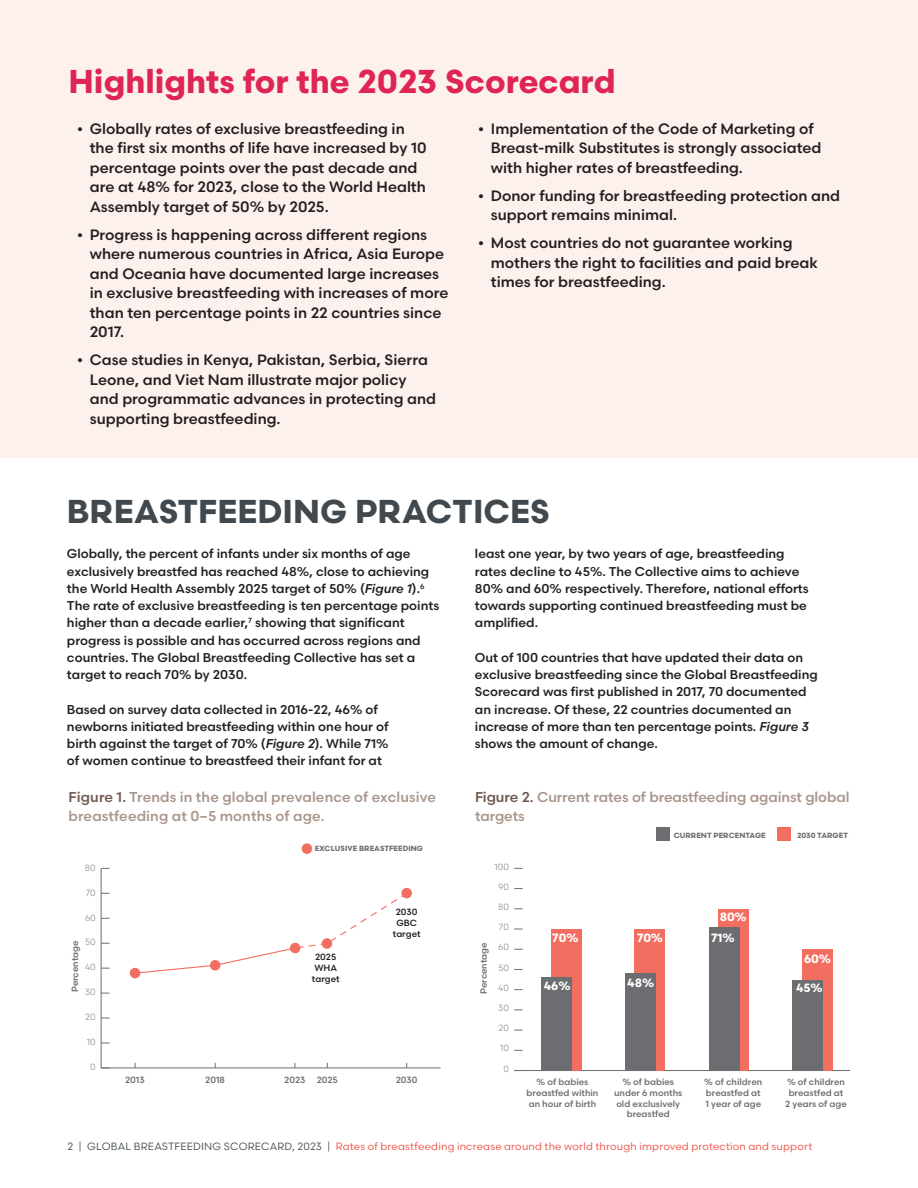
<style>
.page{position:relative;width:918px;height:1188px;background:#fff}
.page>*{position:absolute;margin:0;border:0;box-sizing:border-box;transform-origin:0 0}
.main_heading{font:700 33px "Scandia";color:#de2553}
.main_heading-2{font:700 33px "Scandia";color:#41494e}
.t1{font:500 15px/19.5px "Scandia";color:#231f20}
.country_stats{font:500 14.25px/19.5px "Scandia";color:#a9968c}
.copy{font:500 12.75px/17.2px "Scandia";color:#231f20}
.t2{font:700 12px/20.9px "Scandia";letter-spacing:-.015em;color:#fff}
.t3{font:10.5px "Scandia";letter-spacing:.02em;color:#ef4d41}
.t4{font:500 9px/10.8px "Scandia";color:#6c6d70;text-align:center}
.t5{font:9px "Scandia";color:#939598}
.t6{font:500 9px/10.8px "Scandia";color:#231f20;text-align:center}
.t7{font:700 7.5px "Scandia";color:#6c6d70}
.s1{font-style:italic}
.s2{color:#705951}
.s3{color:#41494e}
</style>
<div class="page">
<hr style="left:514px;top:1070px;width:336px;height:1px;background:#6c6d70">
<div style="left:803px;top:950px;width:30px;height:121px;background:#f26e61"></div>
<div style="left:719px;top:909px;width:30px;height:162px;background:#f26e61"></div>
<div style="left:635px;top:929px;width:30px;height:142px;background:#f26e61"></div>
<div style="left:551px;top:929px;width:30px;height:142px;background:#f26e61"></div>
<div style="left:793px;top:980px;width:30px;height:91px;background:#6c6d70"></div>
<div style="left:709px;top:927px;width:30px;height:144px;background:#6c6d70"></div>
<div style="left:625px;top:973px;width:30px;height:98px;background:#6c6d70"></div>
<div style="left:541px;top:978px;width:30px;height:93px;background:#6c6d70"></div>
<div style="left:656px;top:827px;width:13px;height:13px;background:#6c6d70"></div>
<div style="left:778px;top:827px;width:13px;height:13px;background:#f26e61"></div>
<hr style="left:101px;top:1068px;width:340px;height:1px;background:#6c6d70">
<hr style="left:101px;top:868px;width:1px;height:200px;background:#6c6d70">
<svg style="left:134px;top:895px;width:274px;height:79px"></svg>
<div style="left:302px;top:843px;width:10px;height:11px;background:#f26e61;border-radius:50%"></div>
<div style="left:401px;top:888px;width:11px;height:10px;background:#f26e61;border-radius:50%"></div>
<div style="left:322px;top:938px;width:10px;height:11px;background:#f26e61;border-radius:50%"></div>
<div style="left:290px;top:943px;width:10px;height:10px;background:#f26e61;border-radius:50%"></div>
<div style="left:210px;top:960px;width:10px;height:11px;background:#f26e61;border-radius:50%"></div>
<div style="left:130px;top:968px;width:10px;height:10px;background:#f26e61;border-radius:50%"></div>
<div style="left:0;top:0;width:917px;height:457px;background:#fdf1ee"></div>
<p class="main_heading" style="left:69px;top:60px;width:549px">Highlights for the 2023 Scorecard</p>
<p class="t1" style="left:90px;top:118px;width:338px;text-indent:-13px">• Globally rates of exclusive breastfeeding in the first six months of life have increased by 10 percentage points over the past decade and are at 48% for 2023, close to the World Health Assembly target of 50% by 2025.</p>
<p class="t1" style="left:90px;top:224px;width:360px;text-indent:-13px">• Progress is happening across different regions where numerous countries in Africa, Asia Europe and Oceania have documented large increases in exclusive breastfeeding with increases of more than ten percentage points in 22 countries since 2017.</p>
<p class="t1" style="left:90px;top:350px;width:348px;text-indent:-13px">• Case studies in Kenya, Pakistan, Serbia, Sierra Leone, and Viet Nam illustrate major policy and programmatic advances in protecting and supporting breastfeeding.</p>
<p class="t1" style="left:491px;top:118px;width:332px;text-indent:-13px">• Implementation of the Code of Marketing of<br>Breast-milk Substitutes is strongly associated with higher rates of breastfeeding.</p>
<p class="t1" style="left:491px;top:185px;width:351px;text-indent:-13px">• Donor funding for breastfeeding protection and support remains minimal.</p>
<p class="t1" style="left:491px;top:233px;width:329px;text-indent:-13px">• Most countries do not guarantee working mothers the right to facilities and paid break times for breastfeeding.</p>
<p class="main_heading-2" style="left:67px;top:490px;width:484px">BREASTFEEDING PRACTICES</p>
<p class="copy" style="left:67px;top:545px;width:374px">Globally, the percent of infants under six months of age exclusively breastfed has reached 48%, close to achieving the World Health Assembly 2025 target of 50% (<span class="s1">Figure 1</span>).<sup>6<br></sup>The rate of exclusive breastfeeding is ten percentage points higher than a decade earlier,<sup>7</sup> showing that significant progress is possible and has occurred across regions and countries. The Global Breastfeeding Collective has set a target to reach 70% by 2030.</p>
<p class="copy" style="left:67px;top:700px;width:323px">Based on survey data collected in 2016-22, 46% of newborns initiated breastfeeding within one hour of birth against the target of 70% (<span class="s1">Figure 2</span>). While 71% of women continue to breastfeed their infant for at</p>
<p class="copy" style="left:475px;top:545px;width:335px">least one year, by two years of age, breastfeeding rates decline to 45%. The Collective aims to achieve 80% and 60% respectively. Therefore, national efforts towards supporting continued breastfeeding must be amplified.</p>
<p class="copy" style="left:475px;top:649px;width:344px">Out of 100 countries that have updated their data on exclusive breastfeeding since the Global Breastfeeding Scorecard was first published in 2017, 70 documented an increase. Of these, 22 countries documented an increase of more than ten percentage points. <span class="s1">Figure 3 </span>shows the amount of change.</p>
<p class="country_stats" style="left:69px;top:787px;width:369px"><span class="s2">Figure 1.</span> Trends in the global prevalence of exclusive breastfeeding at 0–5 months of age.</p>
<p class="country_stats" style="left:475px;top:787px;width:376px"><span class="s2">Figure 2.</span> Current rates of breastfeeding against global targets</p>
<p class="country_stats" style="left:70px;top:790px;width:364px">Figure 1. Trends in the global prevalence of exclusive breastfeeding at 0-6 months of age</p>
<p class="country_stats" style="left:475px;top:790px;width:367px">Figure 2. Current global prevalence of breastfeeding</p>
<p class="t7" style="left:674px;top:831px;width:93px">CURRENT PERCENTAGE</p>
<p class="t7" style="left:797px;top:831px;width:53px">2030 TARGET</p>
<p class="t7" style="left:315px;top:844px;width:110px">EXCLUSIVE BREASTFEEDING</p>
<p class="t5" style="left:85px;top:862px;width:12px">80</p>
<p class="t5" style="left:495px;top:861px;width:16px">100</p>
<p class="t5" style="left:86px;top:887px;width:12px">70</p>
<p class="t5" style="left:498px;top:881px;width:12px">90</p>
<p class="t5" style="left:85px;top:912px;width:12px">60</p>
<p class="t5" style="left:85px;top:937px;width:12px">50</p>
<p class="t4" style="left:69px;top:992px;width:53px;rotate:-90deg">Percentage</p>
<p class="t5" style="left:85px;top:962px;width:12px">40</p>
<p class="t5" style="left:85px;top:987px;width:12px">30</p>
<p class="t6" style="left:312px;top:952px;width:29px">2025<br>WHA target</p>
<p class="t6" style="left:393px;top:907px;width:29px">2030<br>GBC target</p>
<p class="t4" style="left:478px;top:994px;width:53px;rotate:-90deg">Percentage</p>
<p class="t5" style="left:498px;top:901px;width:12px">80</p>
<p class="t5" style="left:499px;top:921px;width:12px">70</p>
<p class="t5" style="left:498px;top:942px;width:12px">60</p>
<p class="t5" style="left:498px;top:962px;width:12px">50</p>
<p class="t5" style="left:498px;top:982px;width:12px">40</p>
<p class="t2" style="left:552px;top:927px;width:28px">70%</p>
<p class="t2" style="left:544px;top:975px;width:28px">46%</p>
<p class="t2" style="left:637px;top:927px;width:28px">70%</p>
<p class="t2" style="left:627px;top:972px;width:28px">48%</p>
<p class="t2" style="left:711px;top:907px;width:37px;text-indent:9px">80%<br>71%</p>
<p class="t2" style="left:804px;top:948px;width:28px">60%</p>
<p class="t2" style="left:796px;top:977px;width:28px">45%</p>
<p class="t5" style="left:498px;top:1002px;width:12px">30</p>
<p class="t5" style="left:85px;top:1012px;width:12px">20</p>
<p class="t5" style="left:499px;top:1022px;width:12px">20</p>
<p class="t5" style="left:87px;top:1036px;width:10px">10</p>
<p class="t5" style="left:500px;top:1043px;width:10px">10</p>
<p class="t5" style="left:90px;top:1061px;width:7px">0</p>
<p class="t5" style="left:503px;top:1063px;width:7px">0</p>
<p class="t4" style="left:125px;top:1074px;width:21px">2013</p>
<p class="t4" style="left:205px;top:1074px;width:21px">2018</p>
<p class="t4" style="left:284px;top:1074px;width:55px">2023 2025</p>
<p class="t4" style="left:396px;top:1074px;width:23px">2030</p>
<p class="t4" style="left:527px;top:1076px;width:73px">% of babies breastfed within an hour of birth</p>
<p class="t4" style="left:614px;top:1076px;width:70px">% of babies under 6 months old exclusively breastfed</p>
<p class="t4" style="left:704px;top:1076px;width:59px;text-align:left">% of children breastfed at<br>1 year of age</p>
<p class="t4" style="left:785px;top:1076px;width:63px">% of children breastfed at<br>2 years of age</p>
<p class="t3" style="left:68px;top:1140px;width:746px"><span class="s3">2 | GLOBAL BREASTFEEDING SCORECARD, 2023 |</span> Rates of breastfeeding increase around the world through improved protection and support</p>
</div>
